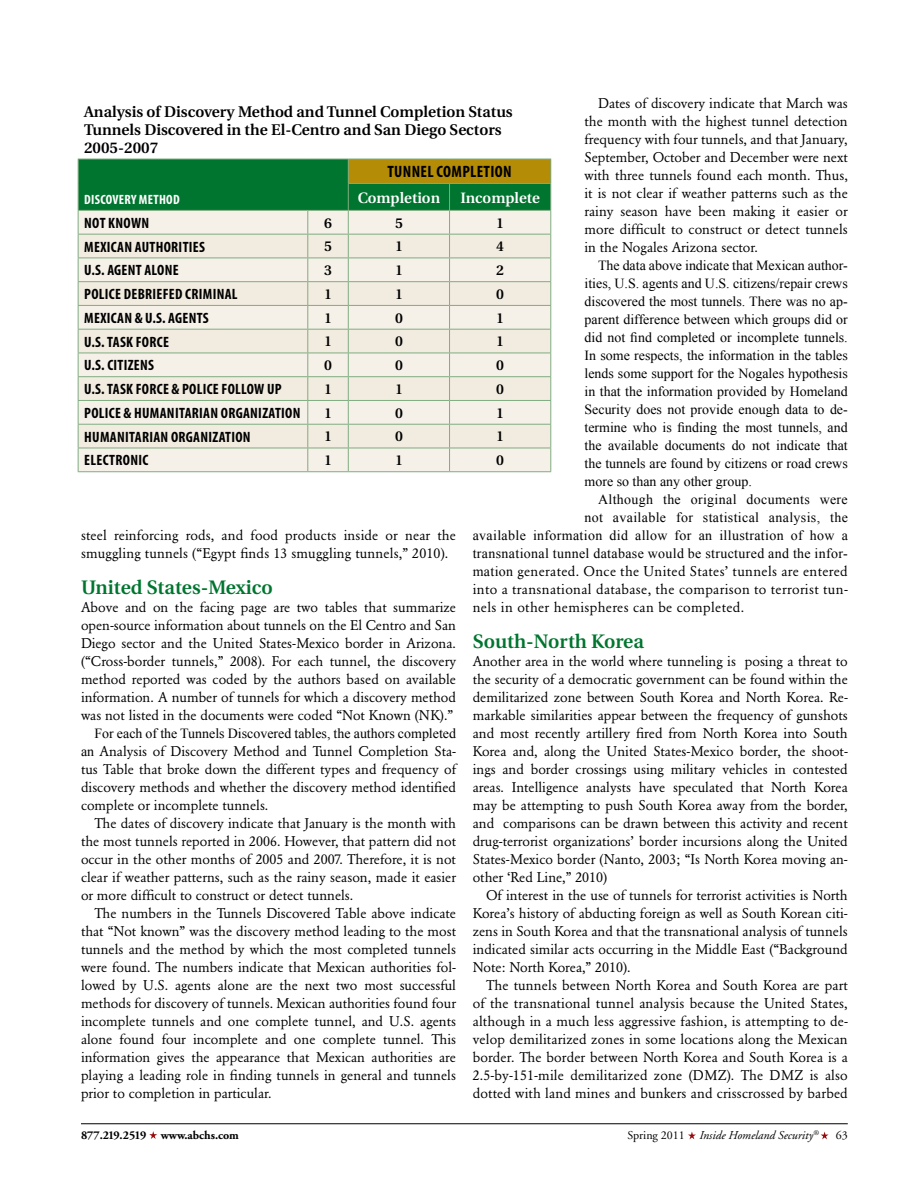
<style>
.page{position:relative;width:918px;height:1188px;background:#fff}
.page>*{position:absolute;margin:0;border:0;box-sizing:border-box;transform-origin:0 0}
.t1{font:600 19.5px "Utopia";color:#00752f}
.t2{font:700 condensed 16.5px "Myriad Pro";letter-spacing:.02em;color:#000}
.t3{font:600 15.45px/18px "Utopia";color:#000}
.t4{font:700 condensed 15px "Myriad Pro";letter-spacing:.02em;color:#000}
.t5{font:600 15px "Utopia";color:#fff}
.t6{font:600 14.25px "Utopia";color:#000}
.t7{font:13.95px/18px "Garamond BE";color:#000;text-align:justify}
.t8{font:13.95px/18px "Times New Roman";letter-spacing:.025em;color:#000;text-align:justify}
.t9{font:13.95px "Times New Roman";color:#000}
.t10{font:700 condensed 13.5px "Myriad Pro";letter-spacing:.02em;color:#fff}
.t11{font:italic 12px "Adobe Garamond";color:#000}
.t12{font:700 12px "Adobe Garamond";color:#000}
.t13{font:12px "Adobe Garamond";color:#000}
.s1{font-family:"Times New Roman"}
.s2{font-style:normal}
</style>
<div class="page">
<svg style="left:78px;top:159px;width:473px;height:312px;background:#cdd8c1"></svg>
<hr style="left:78px;top:471px;width:230px;height:1px;background:#80ac81">
<hr style="left:308px;top:471px;width:40px;height:1px;background:#80ac81">
<hr style="left:348px;top:471px;width:102px;height:1px;background:#80ac81">
<hr style="left:450px;top:471px;width:101px;height:1px;background:#80ac81">
<svg style="left:688px;top:1132px;width:8px;height:7px"></svg>
<svg style="left:821px;top:1132px;width:8px;height:7px"></svg>
<svg style="left:149px;top:1131px;width:8px;height:8px"></svg>
<hr style="left:81px;top:1123px;width:767px;height:1px;background:#000">
<p class="t7" style="left:585px;top:94px;width:265px;text-indent:14px">Dates of discovery indicate that March was the month with the highest tunnel detection frequency with four tunnels, and that January, September, October and December were next with three tunnels found each month. Thus, it is not clear if weather patterns such as the rainy season have been making it easier or more difficult to construct or detect tunnels in the Nogales Arizona sector.</p>
<p class="t8" style="left:585px;top:256px;width:265px;text-indent:14px">The data above indicate that Mexican author&shy;ities, U.S. agents and U.S. citizens/repair crews discovered the most tunnels. There was no ap&shy;parent difference between which groups did or did not find completed or incomplete tunnels.<br>In some respects, the information in the tables lends some support for the Nogales hypothesis in that the information provided by Homeland Security does not provide enough data to de&shy;termine who is finding the most tunnels, and the available documents do not indicate that the tunnels are found by citizens or road crews more so than any other group.</p>
<p class="t8" style="left:473px;top:490px;width:377px;text-align:right">Although the original documents were<br>not available for statistical analysis, the<br>available information did allow for an illustration of how a transnational tunnel database would be structured and the infor-</p>
<p class="t7" style="left:473px;top:562px;width:377px"><span class="s1">mation</span> generated. Once the United States’ tunnels are entered into a transnational database, the comparison to terrorist tun&shy;nels in other hemispheres can be completed.</p>
<h1 class="t1" style="left:473px;top:630px;width:173px">South-North Korea</h1>
<p class="t7" style="left:473px;top:652px;width:377px">Another area in the world where tunneling is posing a threat to the security of a democratic government can be found within the demilitarized zone between South Korea and North Korea. Re&shy;markable similarities appear between the frequency of gunshots and most recently artillery fired from North Korea into South Korea and, along the United States-Mexico border, the shoot&shy;ings and border crossings using military vehicles in contested areas. Intelligence analysts have speculated that North Korea may be attempting to push South Korea away from the border, and comparisons can be drawn between this activity and recent drug-terrorist organizations’ border incursions along the United States-Mexico border (Nanto, 2003; “Is North Korea moving an&shy;other ‘Red Line,” 2010)</p>
<p class="t7" style="left:473px;top:886px;width:377px;text-indent:14px">Of interest in the use of tunnels for terrorist activities is North Korea’s history of abducting foreign as well as South Korean citi&shy;zens in South Korea and that the transnational analysis of tunnels indicated similar acts occurring in the Middle East (“Background Note: North Korea,” 2010).</p>
<p class="t7" style="left:473px;top:976px;width:377px;text-indent:14px">The tunnels between North Korea and South Korea are part of the transnational tunnel analysis because the United States, although in a much less aggressive fashion, is attempting to de&shy;velop demilitarized zones in some locations along the Mexican border. The border between North Korea and South Korea is a 2.5-by-151-mile demilitarized zone (DMZ). The DMZ is also dotted with land mines and bunkers and crisscrossed by barbed</p>
<p class="t11" style="left:628px;top:1129px;width:193px"><span class="s2">Spring 2011</span> Inside Homeland Security<sup>®</sup></p>
<p class="t3" style="left:84px;top:103px;width:430px">Analysis of Discovery Method and Tunnel Completion Status<br>Tunnels Discovered in the El-Centro and San Diego Sectors<br>2005-2007</p>
<p class="t2" style="left:387px;top:162px;width:126px">TUNNEL COMPLETION</p>
<p class="t5" style="left:358px;top:189px;width:84px">Completion</p>
<p class="t5" style="left:460px;top:189px;width:81px">Incomplete</p>
<p class="t10" style="left:84px;top:191px;width:97px">DISCOVERY METHOD</p>
<p class="t4" style="left:84px;top:214px;width:66px">NOT KNOWN</p>
<p class="t6" style="left:324px;top:215px;width:9px">6</p>
<p class="t6" style="left:395px;top:215px;width:9px">5</p>
<p class="t6" style="left:496px;top:215px;width:9px">1</p>
<p class="t4" style="left:84px;top:237px;width:122px">MEXICAN AUTHORITIES</p>
<p class="t6" style="left:324px;top:239px;width:9px">5</p>
<p class="t6" style="left:395px;top:239px;width:9px">1</p>
<p class="t6" style="left:496px;top:239px;width:9px">4</p>
<p class="t4" style="left:84px;top:261px;width:96px">U.S. AGENT ALONE</p>
<p class="t6" style="left:324px;top:262px;width:9px">3</p>
<p class="t6" style="left:395px;top:262px;width:9px">1</p>
<p class="t6" style="left:496px;top:262px;width:9px">2</p>
<p class="t4" style="left:84px;top:285px;width:155px">POLICE DEBRIEFED CRIMINAL</p>
<p class="t6" style="left:324px;top:286px;width:9px">1</p>
<p class="t6" style="left:395px;top:286px;width:9px">1</p>
<p class="t6" style="left:496px;top:286px;width:9px">0</p>
<p class="t4" style="left:84px;top:309px;width:126px">MEXICAN &amp; U.S. AGENTS</p>
<p class="t6" style="left:324px;top:310px;width:9px">1</p>
<p class="t6" style="left:395px;top:310px;width:9px">0</p>
<p class="t6" style="left:496px;top:310px;width:9px">1</p>
<p class="t4" style="left:84px;top:332px;width:86px">U.S. TASK FORCE</p>
<p class="t6" style="left:324px;top:334px;width:9px">1</p>
<p class="t6" style="left:395px;top:334px;width:9px">0</p>
<p class="t6" style="left:496px;top:334px;width:9px">1</p>
<p class="t4" style="left:84px;top:356px;width:71px">U.S. CITIZENS</p>
<p class="t6" style="left:324px;top:357px;width:9px">0</p>
<p class="t6" style="left:395px;top:357px;width:9px">0</p>
<p class="t6" style="left:496px;top:357px;width:9px">0</p>
<p class="t4" style="left:84px;top:380px;width:198px">U.S. TASK FORCE &amp; POLICE FOLLOW UP</p>
<p class="t6" style="left:324px;top:381px;width:9px">1</p>
<p class="t6" style="left:395px;top:381px;width:9px">1</p>
<p class="t6" style="left:496px;top:381px;width:9px">0</p>
<p class="t4" style="left:84px;top:404px;width:218px">POLICE &amp; HUMANITARIAN ORGANIZATION</p>
<p class="t6" style="left:324px;top:405px;width:9px">1</p>
<p class="t6" style="left:395px;top:405px;width:9px">0</p>
<p class="t6" style="left:496px;top:405px;width:9px">1</p>
<p class="t4" style="left:84px;top:427px;width:168px">HUMANITARIAN ORGANIZATION</p>
<p class="t6" style="left:324px;top:429px;width:9px">1</p>
<p class="t6" style="left:395px;top:429px;width:9px">0</p>
<p class="t6" style="left:496px;top:429px;width:9px">1</p>
<p class="t4" style="left:84px;top:451px;width:60px">ELECTRONIC</p>
<p class="t6" style="left:324px;top:452px;width:9px">1</p>
<p class="t6" style="left:395px;top:452px;width:9px">1</p>
<p class="t6" style="left:496px;top:452px;width:9px">0</p>
<p class="t7" style="left:81px;top:526px;width:377px">steel reinforcing rods, and food products inside or near the smuggling tunnels (“Egypt finds 13 smuggling tunnels,” 2010).</p>
<h1 class="t1" style="left:81px;top:576px;width:193px">United States-Mexico</h1>
<p class="t7" style="left:81px;top:598px;width:377px">Above and on the facing page are two tables that summarize open-source information about tunnels on the El Centro and San Diego sector and the United States-Mexico border in Arizona. (“Cross-border tunnels,” 2008). For each tunnel, the discovery method reported was coded by the authors based on available information. A number of tunnels for which a discovery method was not listed in the documents were coded “Not Known (NK).”</p>
<p class="t9" style="left:95px;top:724px;width:363px">For each of the Tunnels Discovered tables, the authors completed</p>
<p class="t7" style="left:81px;top:742px;width:377px"><span class="s1">an</span> Analysis of Discovery Method and Tunnel Completion Sta&shy;tus Table that broke down the different types and frequency of discovery methods and whether the discovery method identified complete or incomplete tunnels.</p>
<p class="t7" style="left:81px;top:814px;width:377px;text-indent:14px">The dates of discovery indicate that January is the month with the most tunnels reported in 2006. However, that pattern did not occur in the other months of 2005 and 2007. Therefore, it is not clear if weather patterns, such as the rainy season, made it easier or more difficult to construct or detect tunnels.</p>
<p class="t7" style="left:81px;top:904px;width:377px;text-indent:14px">The numbers in the Tunnels Discovered Table above indicate that “Not known” was the discovery method leading to the most tunnels and the method by which the most completed tunnels were found. The numbers indicate that Mexican authorities fol&shy;lowed by U.S. agents alone are the next two most successful methods for discovery of tunnels. Mexican authorities found four incomplete tunnels and one complete tunnel, and U.S. agents alone found four incomplete and one complete tunnel. This information gives the appearance that Mexican authorities are playing a leading role in finding tunnels in general and tunnels prior to completion in particular.</p>
<p class="t12" style="left:81px;top:1128px;width:159px">877.219.2519 www.abchs.com</p>
<p class="t13" style="left:836px;top:1128px;width:13px">63</p>
</div>
